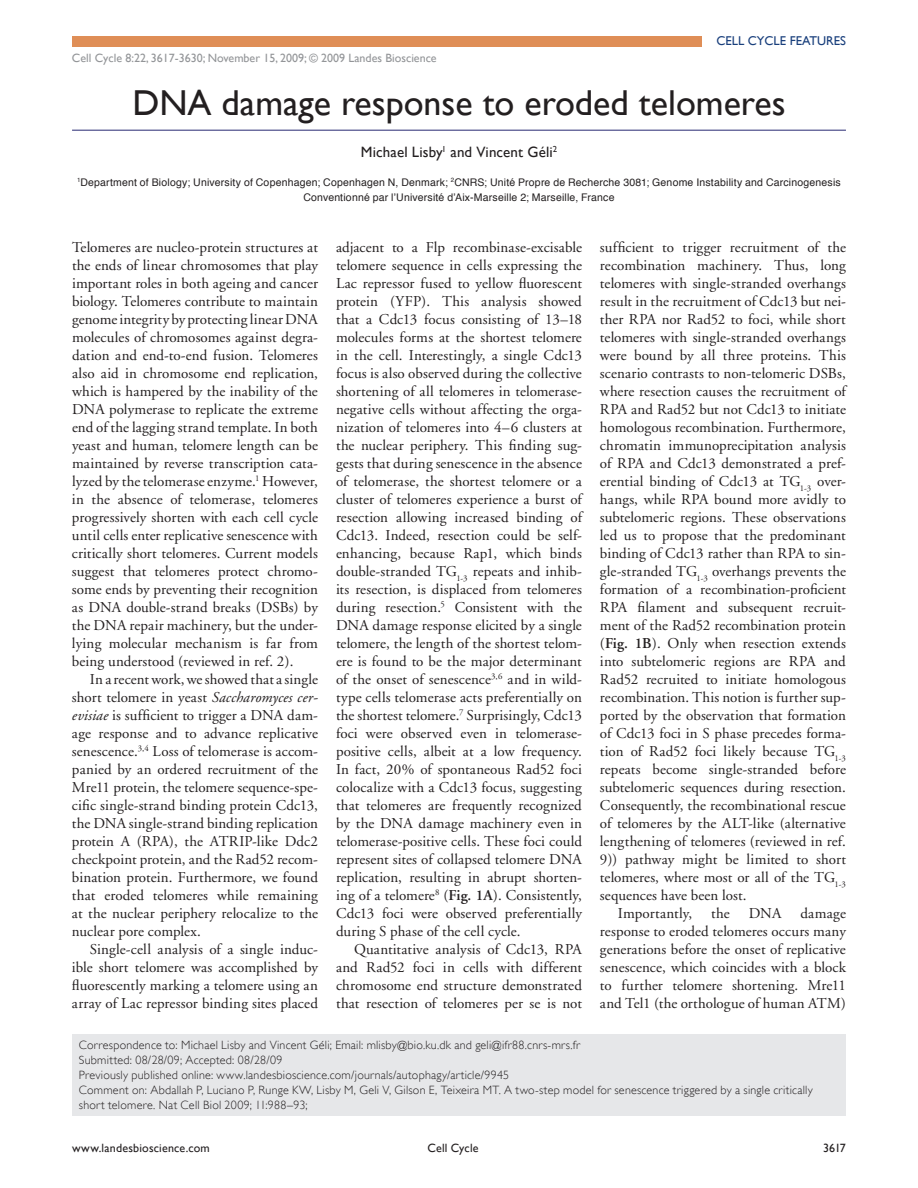
<style>
.page{position:relative;width:918px;height:1188px;background:#fff}
.page>*{position:absolute;margin:0;border:0;box-sizing:border-box;transform-origin:0 0}
.t1{font:36px "Gill Sans";color:#231f20}
.t2{font:15px/18px "Adobe Garamond";color:#231f20;text-align:justify}
.t3{font:15px "Gill Sans";letter-spacing:.01em;color:#231f20}
.t4{font:12.75px "Gill Sans";color:#193f7c}
.t5{font:300 12px/15px "Gill Sans";letter-spacing:.02em;color:#231f20}
.t6{font:12px "Gill Sans";color:#939598}
.t7{font:12px "Gill Sans";letter-spacing:.015em;color:#231f20}
.t8{font:10.5px/15px "Helvetica";letter-spacing:.015em;color:#231f20;text-align:center}
.s1{font-style:italic}
.s2{font-weight:600}
</style>
<div class="page">
<div style="left:72px;top:36px;width:630px;height:11px;background:#df8e57"></div>
<div style="left:72px;top:1034px;width:774px;height:82px;background:#e6e7e9"></div>
<hr style="left:72px;top:130px;width:774px;height:1px;background:#272872">
<p class="t6" style="left:72px;top:51px;width:366px">Cell Cycle 8:22, 3617-3630; November 15, 2009; © 2009 Landes Bioscience</p>
<p class="t4" style="left:716px;top:33px;width:131px">CELL CYCLE Features</p>
<h1 class="t1" style="left:132px;top:82px;width:655px">DNA damage response to eroded telomeres</h1>
<p class="t3" style="left:361px;top:143px;width:198px">Michael Lisby<sup>1</sup> and Vincent Géli<sup>2</sup></p>
<p class="t8" style="left:77px;top:175px;width:765px"><sup>1</sup>Department of Biology; University of Copenhagen; Copenhagen N, Denmark; <sup>2</sup>CNRS; Unité Propre de Recherche 3081; Genome Instability and Carcinogenesis<br>Conventionné par l’Université d’Aix-Marseille 2; Marseille, France</p>
<p class="t2" style="left:72px;top:239px;width:248px">Telomeres are nucleo-protein structures at the ends of linear chromosomes that play important roles in both ageing and cancer biology. Telomeres contribute to maintain genome integrity by protecting linear DNA molecules of chromosomes against degra&shy;dation and end-to-end fusion. Telomeres also aid in chromosome end replication, which is hampered by the inability of the DNA polymerase to replicate the extreme end of the lagging strand template. In both yeast and human, telomere length can be maintained by reverse transcription cata&shy;lyzed by the telomerase enzyme.<sup>1</sup> However, in the absence of telomerase, telomeres progressively shorten with each cell cycle until cells enter replicative senescence with critically short telomeres. Current models suggest that telomeres protect chromo&shy;some ends by preventing their recognition as DNA double-strand breaks (DSBs) by the DNA repair machinery, but the under&shy;lying molecular mechanism is far from being understood (reviewed in ref. 2).</p>
<p class="t2" style="left:72px;top:671px;width:248px;text-indent:18px">In a recent work, we showed that a single short telomere in yeast <span class="s1">Saccharomyces cer&shy;evisiae</span> is sufficient to trigger a DNA dam&shy;age response and to advance replicative senescence.<sup>3,4</sup> Loss of telomerase is accom&shy;panied by an ordered recruitment of the Mre11 protein, the telomere sequence-spe&shy;cific single-strand binding protein Cdc13, the DNA single-strand binding replication protein A (RPA), the ATRIP-like Ddc2 checkpoint protein, and the Rad52 recom&shy;bination protein. Furthermore, we found that eroded telomeres while remaining at the nuclear periphery relocalize to the nuclear pore complex.</p>
<p class="t2" style="left:72px;top:941px;width:248px;text-indent:18px">Single-cell analysis of a single induc&shy;ible short telomere was accomplished by fluorescently marking a telomere using an array of Lac repressor binding sites placed</p>
<p class="t5" style="left:79px;top:1038px;width:735px">Correspondence to: Michael Lisby and Vincent Géli; Email: mlisby@bio.ku.dk and geli@ifr88.cnrs-mrs.fr<br>Submitted: 08/28/09; Accepted: 08/28/09<br>Previously published online: www.landesbioscience.com/journals/autophagy/article/9945<br>Comment on: Abdallah P, Luciano P, Runge KW, Lisby M, Geli V, Gilson E, Teixeira MT. A two-step model for senescence triggered by a single critically short telomere. Nat Cell Biol 2009; 11:988–93;</p>
<p class="t2" style="left:336px;top:239px;width:248px">adjacent to a Flp recombinase-excisable telomere sequence in cells expressing the Lac repressor fused to yellow fluorescent protein (YFP). This analysis showed that a Cdc13 focus consisting of 13–18 molecules forms at the shortest telomere in the cell. Interestingly, a single Cdc13 focus is also observed during the collective shortening of all telomeres in telomerase&shy;negative cells without affecting the orga&shy;nization of telomeres into 4–6 clusters at the nuclear periphery. This finding sug&shy;gests that during senescence in the absence of telomerase, the shortest telomere or a cluster of telomeres experience a burst of resection allowing increased binding of Cdc13. Indeed, resection could be self&shy;enhancing, because Rap1, which binds double-stranded TG<sub>1-3</sub> repeats and inhib&shy;its resection, is displaced from telomeres during resection.<sup>5</sup> Consistent with the DNA damage response elicited by a single telomere, the length of the shortest telom&shy;ere is found to be the major determinant of the onset of senescence<sup>3,6</sup> and in wild&shy;type cells telomerase acts preferentially on the shortest telomere.<sup>7</sup> Surprisingly, Cdc13 foci were observed even in telomerase&shy;positive cells, albeit at a low frequency.<br>In fact, 20% of spontaneous Rad52 foci colocalize with a Cdc13 focus, suggesting that telomeres are frequently recognized by the DNA damage machinery even in telomerase-positive cells. These foci could represent sites of collapsed telomere DNA replication, resulting in abrupt shorten&shy;ing of a telomere<sup>8</sup> (<span class="s2">Fig. 1A</span>). Consistently, Cdc13 foci were observed preferentially during S phase of the cell cycle.</p>
<p class="t2" style="left:336px;top:941px;width:247px;text-indent:18px">Quantitative analysis of Cdc13, RPA and Rad52 foci in cells with different chromosome end structure demonstrated that resection of telomeres per se is not</p>
<p class="t2" style="left:600px;top:239px;width:247px">sufficient to trigger recruitment of the</p>
<p class="t2" style="left:600px;top:257px;width:247px">recombination machinery. Thus, long</p>
<p class="t2" style="left:600px;top:275px;width:247px">telomeres with single-stranded overhangs</p>
<p class="t2" style="left:600px;top:293px;width:247px">result in the recruitment of Cdc13 but nei-</p>
<p class="t2" style="left:600px;top:311px;width:247px">ther RPA nor Rad52 to foci, while short</p>
<p class="t2" style="left:600px;top:329px;width:247px">telomeres with single-stranded overhangs</p>
<p class="t2" style="left:600px;top:347px;width:247px">were bound by all three proteins. This</p>
<p class="t2" style="left:600px;top:365px;width:247px">scenario contrasts to non-telomeric DSBs,</p>
<p class="t2" style="left:600px;top:383px;width:247px">where resection causes the recruitment of</p>
<p class="t2" style="left:600px;top:401px;width:247px">RPA and Rad52 but not Cdc13 to initiate</p>
<p class="t2" style="left:600px;top:419px;width:247px">homologous recombination. Furthermore,</p>
<p class="t2" style="left:600px;top:437px;width:247px">chromatin immunoprecipitation analysis</p>
<p class="t2" style="left:600px;top:455px;width:247px">of RPA and Cdc13 demonstrated a pref-</p>
<p class="t2" style="left:600px;top:473px;width:247px">erential binding of Cdc13 at TG<sub>1-3</sub> over-</p>
<p class="t2" style="left:600px;top:491px;width:247px">hangs, while RPA bound more avidly to</p>
<p class="t2" style="left:600px;top:509px;width:247px">subtelomeric regions. These observations</p>
<p class="t2" style="left:600px;top:527px;width:247px">led us to propose that the predominant</p>
<p class="t2" style="left:600px;top:545px;width:247px">binding of Cdc13 rather than RPA to sin-</p>
<p class="t2" style="left:600px;top:563px;width:247px">gle-stranded TG<sub>1-3</sub> overhangs prevents the</p>
<p class="t2" style="left:600px;top:581px;width:247px">formation of a recombination-proficient</p>
<p class="t2" style="left:600px;top:599px;width:247px">RPA filament and subsequent recruit-</p>
<p class="t2" style="left:600px;top:617px;width:247px">ment of the Rad52 recombination protein</p>
<p class="t2" style="left:600px;top:635px;width:247px">(<span class="s2">Fig. 1B</span>). Only when resection extends</p>
<p class="t2" style="left:600px;top:653px;width:247px">into subtelomeric regions are RPA and</p>
<p class="t2" style="left:600px;top:671px;width:247px">Rad52 recruited to initiate homologous</p>
<p class="t2" style="left:600px;top:689px;width:247px">recombination. This notion is further sup-</p>
<p class="t2" style="left:600px;top:707px;width:247px">ported by the observation that formation</p>
<p class="t2" style="left:600px;top:725px;width:247px">of Cdc13 foci in S phase precedes forma-</p>
<p class="t2" style="left:600px;top:743px;width:247px">tion of Rad52 foci likely because TG<sub>1-3</sub></p>
<p class="t2" style="left:600px;top:761px;width:247px">repeats become single-stranded before</p>
<p class="t2" style="left:600px;top:779px;width:247px">subtelomeric sequences during resection.</p>
<p class="t2" style="left:600px;top:797px;width:247px">Consequently, the recombinational rescue</p>
<p class="t2" style="left:600px;top:815px;width:247px">of telomeres by the ALT-like (alternative</p>
<p class="t2" style="left:600px;top:833px;width:247px">lengthening of telomeres (reviewed in ref.</p>
<p class="t2" style="left:600px;top:851px;width:247px">9)) pathway might be limited to short</p>
<p class="t2" style="left:600px;top:869px;width:247px">telomeres, where most or all of the TG<sub>1-3</sub></p>
<p class="t2" style="left:600px;top:887px;width:148px">sequences have been lost.</p>
<p class="t2" style="left:618px;top:905px;width:76px">Importantly,</p>
<p class="t2" style="left:711px;top:905px;width:20px">the</p>
<p class="t2" style="left:749px;top:905px;width:34px">DNA</p>
<p class="t2" style="left:600px;top:905px;width:247px;text-indent:200px">damage response to eroded telomeres occurs many generations before the onset of replicative senescence, which coincides with a block to further telomere shortening. Mre11 and Tel1 (the orthologue of human ATM)</p>
<p class="t7" style="left:72px;top:1141px;width:139px">www.landesbioscience.com</p>
<p class="t7" style="left:427px;top:1141px;width:53px">Cell Cycle</p>
<p class="t7" style="left:823px;top:1141px;width:24px">3617</p>
</div>
